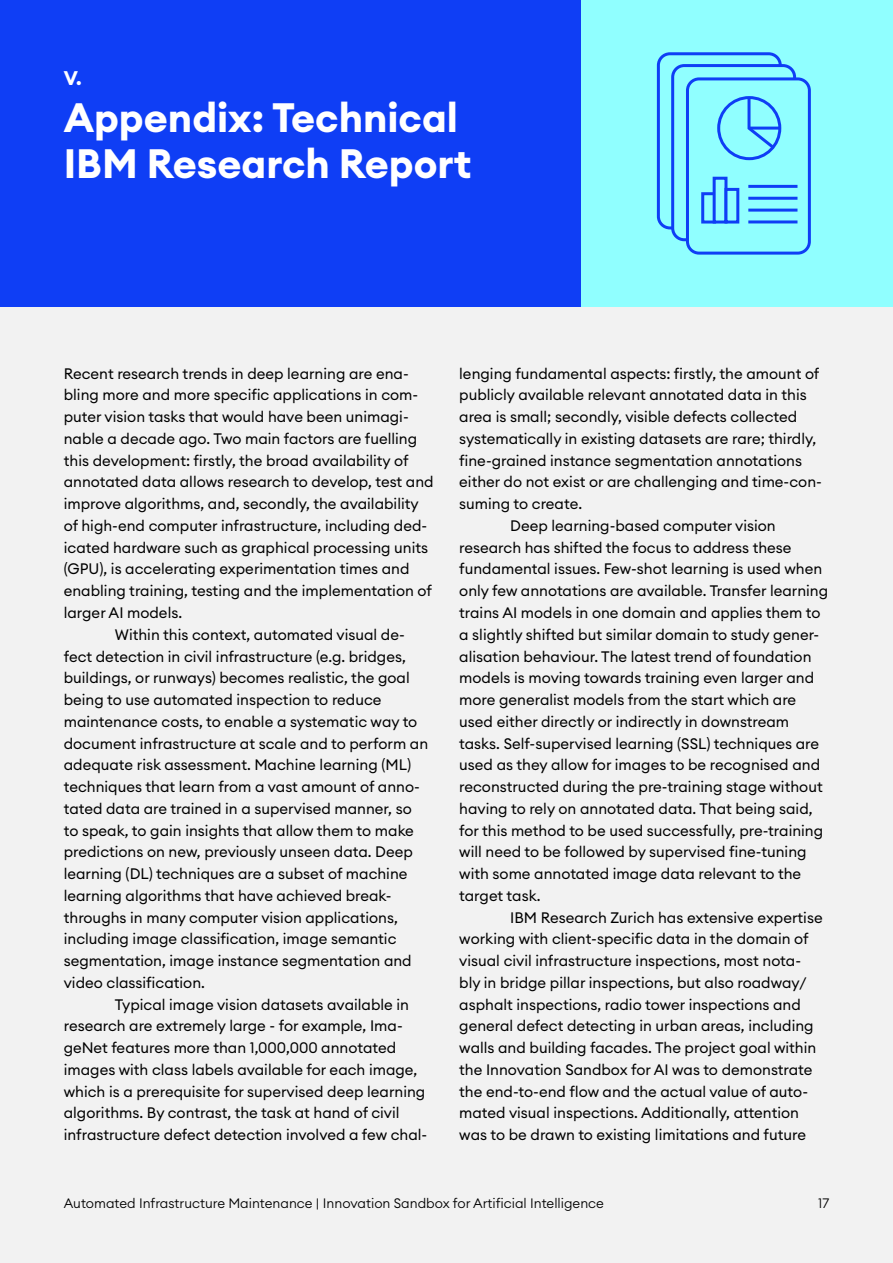
<style>
.page{position:relative;width:893px;height:1263px;background:#fff}
.page>*{position:absolute;margin:0;border:0;box-sizing:border-box;transform-origin:0 0}
.t1{font:700 40.5px/46.5px "Euclid Circular A";color:#fff}
.t2{font:700 19.5px "Euclid Circular A";color:#fff}
.t3{font:15px "Euclid Circular A";color:#000}
.t4{font:300 13.5px "Euclid Circular A";color:#000}
</style>
<div class="page">
<div style="left:0;top:307px;width:893px;height:956px;background:#f2f2f2"></div>
<div style="left:580px;top:0;width:313px;height:307px;background:#90ffff"></div>
<div style="left:0;top:0;width:580px;height:307px;background:#0f3ef5"></div>
<div style="left:657px;top:52px;width:125px;height:177px;border:3px solid #0f3ef5;border-radius:12px"></div>
<div style="left:673px;top:66px;width:122px;height:174px;background:#90ffff;border-radius:12px"></div>
<div style="left:671px;top:64px;width:125px;height:177px;border:3px solid #0f3ef5;border-radius:12px"></div>
<div style="left:687px;top:79px;width:122px;height:174px;background:#90ffff;border-radius:12px"></div>
<div style="left:686px;top:77px;width:125px;height:178px;border:3px solid #0f3ef5;border-radius:12px"></div>
<div style="left:717px;top:96px;width:64px;height:64px;border:3px solid #0f3ef5;border-radius:50%"></div>
<svg style="left:746px;top:96px;width:31px;height:55px"></svg>
<hr style="left:749px;top:127px;width:31px;height:3px;background:#0f3ef5">
<hr style="left:748px;top:185px;width:49px;height:3px;background:#0f3ef5">
<hr style="left:748px;top:197px;width:49px;height:3px;background:#0f3ef5">
<hr style="left:748px;top:209px;width:49px;height:3px;background:#0f3ef5">
<hr style="left:748px;top:220px;width:49px;height:3px;background:#0f3ef5">
<div style="left:701px;top:192px;width:15px;height:32px;background:#90ffff;border:3px solid #0f3ef5"></div>
<div style="left:713px;top:177px;width:14px;height:47px;background:#90ffff;border:3px solid #0f3ef5"></div>
<div style="left:724px;top:188px;width:15px;height:36px;background:#90ffff;border:3px solid #0f3ef5"></div>
<h2 class="t2" style="left:64px;top:66px;width:20px">V.</h2>
<h1 class="t1" style="left:64px;top:94px;width:409px">Appendix: Technical<br>IBM Research Report</h1>
<p class="t3" style="left:64px;top:364px;width:346px">Recent research trends in deep learning are ena-</p>
<p class="t3" style="left:64px;top:385px;width:356px">bling more and more specific applications in com-</p>
<p class="t3" style="left:64px;top:407px;width:347px">puter vision tasks that would have been unimagi-</p>
<p class="t3" style="left:64px;top:429px;width:355px">nable a decade ago. Two main factors are fuelling</p>
<p class="t3" style="left:64px;top:451px;width:346px">this development: firstly, the broad availability of</p>
<p class="t3" style="left:64px;top:472px;width:371px">annotated data allows research to develop, test and</p>
<p class="t3" style="left:64px;top:494px;width:356px">improve algorithms, and, secondly, the availability</p>
<p class="t3" style="left:64px;top:516px;width:365px">of high-end computer infrastructure, including ded-</p>
<p class="t3" style="left:64px;top:538px;width:366px">icated hardware such as graphical processing units</p>
<p class="t3" style="left:64px;top:559px;width:347px">(GPU), is accelerating experimentation times and</p>
<p class="t3" style="left:64px;top:581px;width:370px">enabling training, testing and the implementation of</p>
<p class="t3" style="left:64px;top:603px;width:120px">larger AI models.</p>
<p class="t3" style="left:115px;top:625px;width:292px">Within this context, automated visual de-</p>
<p class="t3" style="left:64px;top:646px;width:344px">fect detection in civil infrastructure (e.g. bridges,</p>
<p class="t3" style="left:64px;top:668px;width:348px">buildings, or runways) becomes realistic, the goal</p>
<p class="t3" style="left:64px;top:690px;width:319px">being to use automated inspection to reduce</p>
<p class="t3" style="left:64px;top:712px;width:355px">maintenance costs, to enable a systematic way to</p>
<p class="t3" style="left:64px;top:733px;width:366px">document infrastructure at scale and to perform an</p>
<p class="t3" style="left:64px;top:755px;width:349px">adequate risk assessment. Machine learning (ML)</p>
<p class="t3" style="left:64px;top:777px;width:358px">techniques that learn from a vast amount of anno-</p>
<p class="t3" style="left:64px;top:799px;width:349px">tated data are trained in a supervised manner, so</p>
<p class="t3" style="left:64px;top:820px;width:352px">to speak, to gain insights that allow them to make</p>
<p class="t3" style="left:64px;top:842px;width:351px">predictions on new, previously unseen data. Deep</p>
<p class="t3" style="left:64px;top:864px;width:345px">learning (DL) techniques are a subset of machine</p>
<p class="t3" style="left:64px;top:886px;width:329px">learning algorithms that have achieved break-</p>
<p class="t3" style="left:64px;top:907px;width:336px">throughs in many computer vision applications,</p>
<p class="t3" style="left:64px;top:929px;width:334px">including image classification, image semantic</p>
<p class="t3" style="left:64px;top:951px;width:349px">segmentation, image instance segmentation and</p>
<p class="t3" style="left:64px;top:973px;width:143px">video classification.</p>
<p class="t3" style="left:115px;top:994px;width:296px">Typical image vision datasets available in</p>
<p class="t3" style="left:64px;top:1016px;width:340px">research are extremely large - for example, Ima-</p>
<p class="t3" style="left:64px;top:1038px;width:334px">geNet features more than 1,000,000 annotated</p>
<p class="t3" style="left:64px;top:1060px;width:355px">images with class labels available for each image,</p>
<p class="t3" style="left:64px;top:1081px;width:363px">which is a prerequisite for supervised deep learning</p>
<p class="t3" style="left:64px;top:1103px;width:337px">algorithms. By contrast, the task at hand of civil</p>
<p class="t3" style="left:64px;top:1125px;width:365px">infrastructure defect detection involved a few chal-</p>
<p class="t3" style="left:459px;top:364px;width:362px">lenging fundamental aspects: firstly, the amount of</p>
<p class="t3" style="left:459px;top:385px;width:349px">publicly available relevant annotated data in this</p>
<p class="t3" style="left:459px;top:407px;width:339px">area is small; secondly, visible defects collected</p>
<p class="t3" style="left:459px;top:429px;width:359px">systematically in existing datasets are rare; thirdly,</p>
<p class="t3" style="left:459px;top:451px;width:344px">fine-grained instance segmentation annotations</p>
<p class="t3" style="left:459px;top:472px;width:364px">either do not exist or are challenging and time-con-</p>
<p class="t3" style="left:459px;top:494px;width:124px">suming to create.</p>
<p class="t3" style="left:510px;top:516px;width:267px">Deep learning-based computer vision</p>
<p class="t3" style="left:459px;top:538px;width:334px">research has shifted the focus to address these</p>
<p class="t3" style="left:459px;top:559px;width:364px">fundamental issues. Few-shot learning is used when</p>
<p class="t3" style="left:459px;top:581px;width:370px">only few annotations are available. Transfer learning</p>
<p class="t3" style="left:459px;top:603px;width:363px">trains AI models in one domain and applies them to</p>
<p class="t3" style="left:459px;top:625px;width:362px">a slightly shifted but similar domain to study gener-</p>
<p class="t3" style="left:459px;top:646px;width:354px">alisation behaviour. The latest trend of foundation</p>
<p class="t3" style="left:459px;top:668px;width:356px">models is moving towards training even larger and</p>
<p class="t3" style="left:459px;top:690px;width:338px">more generalist models from the start which are</p>
<p class="t3" style="left:459px;top:712px;width:331px">used either directly or indirectly in downstream</p>
<p class="t3" style="left:459px;top:733px;width:361px">tasks. Self-supervised learning (SSL) techniques are</p>
<p class="t3" style="left:459px;top:755px;width:362px">used as they allow for images to be recognised and</p>
<p class="t3" style="left:459px;top:777px;width:365px">reconstructed during the pre-training stage without</p>
<p class="t3" style="left:459px;top:799px;width:355px">having to rely on annotated data. That being said,</p>
<p class="t3" style="left:459px;top:820px;width:365px">for this method to be used successfully, pre-training</p>
<p class="t3" style="left:459px;top:842px;width:349px">will need to be followed by supervised fine-tuning</p>
<p class="t3" style="left:459px;top:864px;width:344px">with some annotated image data relevant to the</p>
<p class="t3" style="left:459px;top:886px;width:83px">target task.</p>
<p class="t3" style="left:510px;top:907px;width:314px">IBM Research Zurich has extensive expertise</p>
<p class="t3" style="left:459px;top:929px;width:351px">working with client-specific data in the domain of</p>
<p class="t3" style="left:459px;top:951px;width:343px">visual civil infrastructure inspections, most nota-</p>
<p class="t3" style="left:459px;top:973px;width:349px">bly in bridge pillar inspections, but also roadway/</p>
<p class="t3" style="left:459px;top:994px;width:343px">asphalt inspections, radio tower inspections and</p>
<p class="t3" style="left:459px;top:1016px;width:356px">general defect detecting in urban areas, including</p>
<p class="t3" style="left:459px;top:1038px;width:359px">walls and building facades. The project goal within</p>
<p class="t3" style="left:459px;top:1060px;width:355px">the Innovation Sandbox for AI was to demonstrate</p>
<p class="t3" style="left:459px;top:1081px;width:350px">the end-to-end flow and the actual value of auto-</p>
<p class="t3" style="left:459px;top:1103px;width:341px">mated visual inspections. Additionally, attention</p>
<p class="t3" style="left:459px;top:1125px;width:348px">was to be drawn to existing limitations and future</p>
<p class="t4" style="left:64px;top:1194px;width:542px">Automated Infrastructure Maintenance | Innovation Sandbox for Artificial Intelligence</p>
<p class="t4" style="left:818px;top:1194px;width:12px">17</p>
</div>
